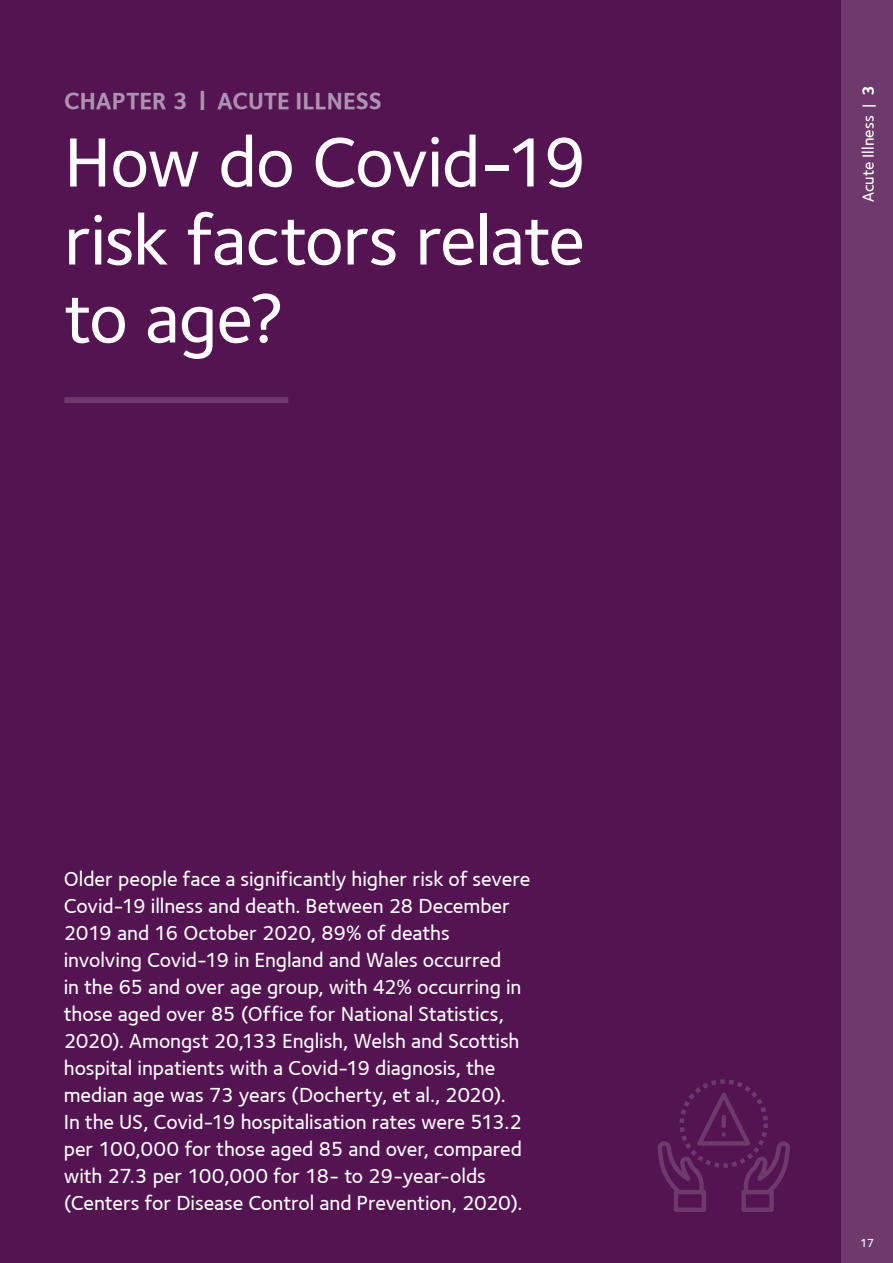
<style>
.page{position:relative;width:893px;height:1263px;background:#541452}
.page>*{position:absolute;margin:0;border:0;box-sizing:border-box;transform-origin:0 0}
.t1{font:500 72px/78px "Foundry Sterling";letter-spacing:-.015em;color:#fff;text-align:justify}
.t2{font:700 24px "Foundry Sterling";color:#ad92b1}
.t3{font:500 21px/27px "Foundry Sterling";letter-spacing:-.005em;color:#fff}
.t4{font:500 16.5px "Foundry Sterling";color:#fff}
.t5{font:500 12px "Foundry Sterling";color:#fff}
.s1{font-weight:700}
</style>
<div class="page">
<div style="left:841px;top:0;width:52px;height:1263px;background:#6e396b"></div>
<div style="left:64px;top:397px;width:224px;height:6px;background:#6e396b"></div>
<svg style="left:657px;top:1079px;width:133px;height:133px"></svg>
<p class="t2" style="left:64px;top:86px;width:319px">CHAPTER 3 | ACUTE ILLNESS</p>
<h1 class="t1" style="left:64px;top:123px;width:524px">How do Covid-19 risk factors relate to age?</h1>
<p class="t3" style="left:64px;top:865px;width:468px">Older people face a significantly higher risk of severe Covid-19 illness and death. Between 28 December 2019 and 16 October 2020, 89% of deaths involving Covid-19 in England and Wales occurred<br>in the 65 and over age group, with 42% occurring in those aged over 85 (Office for National Statistics, 2020). Amongst 20,133 English, Welsh and Scottish hospital inpatients with a Covid-19 diagnosis, the median age was 73 years (Docherty, et al., 2020).<br>In the US, Covid-19 hospitalisation rates were 513.2 per 100,000 for those aged 85 and over, compared with 27.3 per 100,000 for 18- to 29-year-olds (Centers for Disease Control and Prevention, 2020).</p>
<p class="t4" style="left:858px;top:202px;width:119px;rotate:-90deg">Acute Illness | <span class="s1">3</span></p>
<p class="t5" style="left:860px;top:1236px;width:15px">17</p>
</div>
